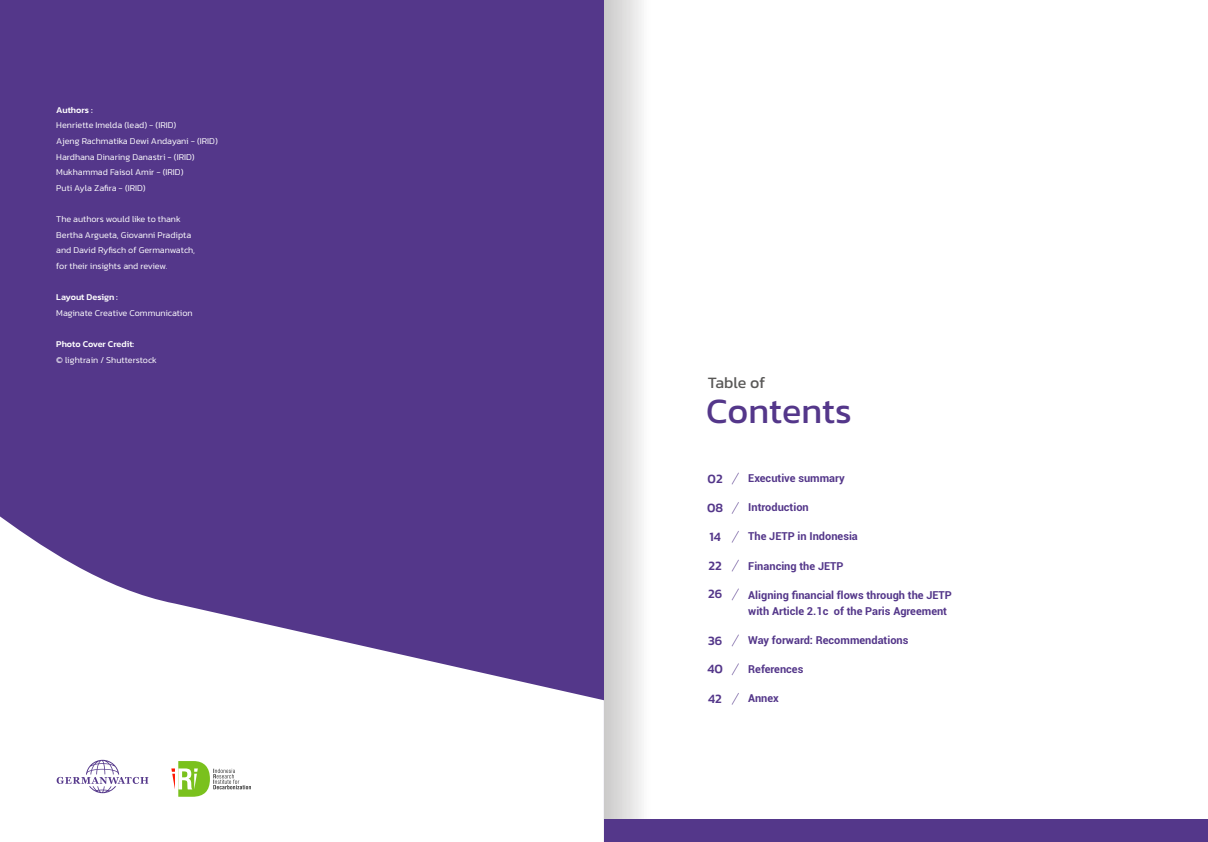
<style>
.page{position:relative;width:1208px;height:842px;background:#fff}
.page>*{position:absolute;margin:0;border:0;box-sizing:border-box;transform-origin:0 0}
.t1{font:36px "Kanit";color:#54378a}
.t2{font:16px "Kanit";color:#595857}
.t3{font:500 12.9px "Kanit";color:#54378a}
.t4{font:700 11px/16.5px "Roboto";color:#54378a}
.t5{font:300 9px/15.6px "Kanit";color:#fff}
.t6{font:500 9px "Kanit";color:#fff}
</style>
<div class="page">
<svg style="left:731px;top:502px;width:8px;height:12px"></svg>
<svg style="left:731px;top:472px;width:8px;height:13px"></svg>
<svg style="left:731px;top:531px;width:8px;height:12px"></svg>
<svg style="left:731px;top:559px;width:8px;height:13px"></svg>
<svg style="left:731px;top:588px;width:8px;height:13px"></svg>
<svg style="left:731px;top:634px;width:8px;height:13px"></svg>
<svg style="left:731px;top:663px;width:8px;height:13px"></svg>
<svg style="left:731px;top:693px;width:8px;height:12px"></svg>
<div style="left:0;top:0;width:604px;height:842px;background:#54378a"></div>
<svg style="left:0;top:516px;width:604px;height:326px;fill:#fff"></svg>
<div style="left:604px;top:0;width:62px;height:842px;background:linear-gradient(to right,#cccbcb,#fff)"></div>
<svg style="left:57px;top:760px;width:91px;height:33px;background:#e6e2ee"></svg>
<div style="left:604px;top:819px;width:604px;height:23px;background:#54378a"></div>
<svg style="left:171px;top:761px;width:80px;height:36px;background:#cedfb1"></svg>
<p class="t6" style="left:56px;top:103px;width:38px">Authors :</p>
<p class="t5" style="left:56px;top:117px;width:163px">Henriette Imelda (lead) - (IRID)<br>Ajeng Rachmatika Dewi Andayani - (IRID)<br>Hardhana Dinaring Danastri - (IRID)<br>Mukhammad Faisol Amir - (IRID)<br>Puti Ayla Zafira - (IRID)</p>
<p class="t5" style="left:56px;top:211px;width:140px">The authors would like to thank<br>Bertha Argueta, Giovanni Pradipta and David Ryfisch of Germanwatch, for their insights and review.</p>
<p class="t6" style="left:56px;top:290px;width:63px">Layout Design :</p>
<p class="t5" style="left:56px;top:305px;width:138px">Maginate Creative Communication</p>
<p class="t6" style="left:56px;top:337px;width:79px">Photo Cover Credit:</p>
<p class="t5" style="left:56px;top:352px;width:102px">© lightrain / Shutterstock</p>
<h2 class="t2" style="left:708px;top:370px;width:59px">Table of</h2>
<h1 class="t1" style="left:706px;top:384px;width:147px">Contents</h1>
<h3 class="t3" style="left:707px;top:468px;width:17px">02</h3>
<h3 class="t3" style="left:707px;top:498px;width:18px">08</h3>
<h3 class="t3" style="left:709px;top:527px;width:13px">14</h3>
<h3 class="t3" style="left:708px;top:555px;width:15px">22</h3>
<h3 class="t3" style="left:708px;top:584px;width:16px">26</h3>
<h3 class="t3" style="left:708px;top:630px;width:16px">36</h3>
<h3 class="t3" style="left:707px;top:659px;width:17px">40</h3>
<p class="t4" style="left:748px;top:471px;width:98px">Executive summary</p>
<p class="t4" style="left:748px;top:500px;width:62px">Introduction</p>
<p class="t4" style="left:748px;top:529px;width:111px">The JETP in Indonesia</p>
<p class="t4" style="left:748px;top:558px;width:97px">Financing the JETP</p>
<p class="t4" style="left:748px;top:587px;width:205px">Aligning financial flows through the JETP with Article 2.1c of the Paris Agreement</p>
<p class="t4" style="left:748px;top:633px;width:162px">Way forward: Recommendations</p>
<p class="t4" style="left:748px;top:662px;width:57px">References</p>
<h3 class="t3" style="left:708px;top:689px;width:15px">42</h3>
<p class="t4" style="left:748px;top:691px;width:32px">Annex</p>
</div>
